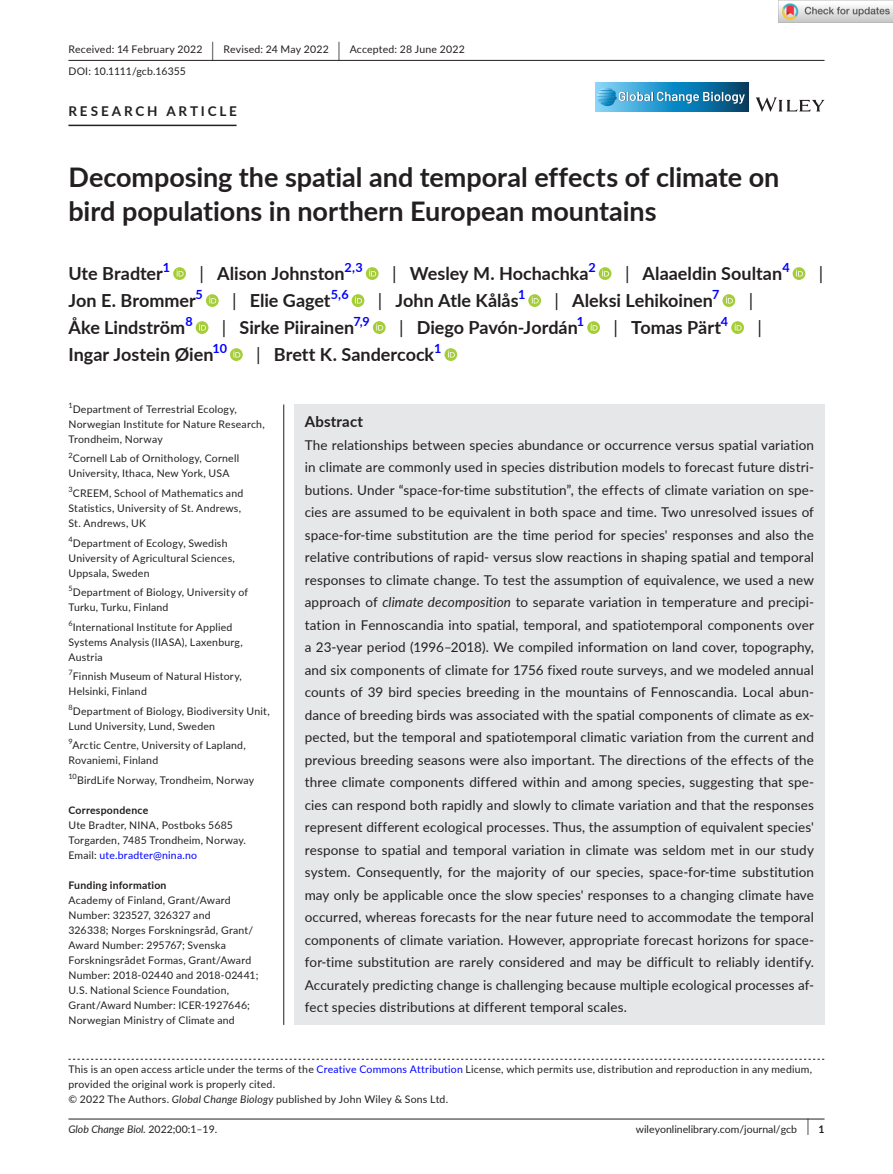
<style>
.page{position:relative;width:893px;height:1174px;background:#fff}
.page>*{position:absolute;margin:0;border:0;box-sizing:border-box;transform-origin:0 0}
.t1{font:700 27px/34.5px "Lato";color:#231f20}
.t2{font:700 18px "Lato";color:#231f20}
.t3{font:18px "Lato";color:#231f20}
.t4{font:700 15px "Lato";letter-spacing:.015em;color:#231f20}
.t5{font:13.5px/22.5px "Lato";letter-spacing:.01em;color:#231f20;text-align:justify}
.t6{font:700 13.5px "Lato";letter-spacing:.21em;color:#231f20}
.t7{font:700 12.6px "Lato";color:#00f}
.t8{font:10.5px/15px "Lato";letter-spacing:.02em;color:#231f20}
.t9{font:10.5px "Lato";color:#231f20}
.t10{font:700 10.5px "Lato";letter-spacing:.02em;color:#231f20}
.t11{font:italic 10.5px "Lato";color:#231f20}
.s1{font-size:19.65px}
.s2{font-weight:400}
.s3{color:#00f}
.s4{font-style:italic}
.s5{font-style:normal}
.s6{font-size:17.4px}
.s7{font-weight:700}
</style>
<div class="page">
<hr style="left:68px;top:1118px;width:756px;height:1px;background:#231f20">
<svg style="left:756px;top:97px;width:68px;height:15px"></svg>
<svg style="left:595px;top:82px;width:153px;height:29px;background:#2b8bbb"></svg>
<svg style="left:597px;top:87px;width:148px;height:19px;background:#4799c2"></svg>
<hr style="left:68px;top:60px;width:756px;height:1px;background:#231f20">
<hr style="left:68px;top:125px;width:169px;height:1px;background:#231f20">
<svg style="left:173px;top:267px;width:13px;height:13px"></svg>
<svg style="left:177px;top:269px;width:7px;height:7px"></svg>
<svg style="left:366px;top:267px;width:13px;height:13px"></svg>
<svg style="left:369px;top:269px;width:7px;height:7px"></svg>
<svg style="left:599px;top:267px;width:12px;height:13px"></svg>
<svg style="left:602px;top:269px;width:7px;height:7px"></svg>
<svg style="left:793px;top:267px;width:12px;height:13px"></svg>
<svg style="left:796px;top:269px;width:7px;height:7px"></svg>
<svg style="left:206px;top:294px;width:13px;height:13px"></svg>
<svg style="left:209px;top:296px;width:7px;height:7px"></svg>
<svg style="left:352px;top:294px;width:12px;height:13px"></svg>
<svg style="left:355px;top:296px;width:7px;height:7px"></svg>
<svg style="left:528px;top:294px;width:13px;height:13px"></svg>
<svg style="left:532px;top:296px;width:7px;height:7px"></svg>
<svg style="left:722px;top:294px;width:13px;height:13px"></svg>
<svg style="left:726px;top:296px;width:7px;height:7px"></svg>
<svg style="left:196px;top:321px;width:12px;height:13px"></svg>
<svg style="left:199px;top:323px;width:7px;height:7px"></svg>
<svg style="left:373px;top:321px;width:13px;height:13px"></svg>
<svg style="left:376px;top:323px;width:7px;height:7px"></svg>
<svg style="left:587px;top:321px;width:13px;height:13px"></svg>
<svg style="left:591px;top:323px;width:7px;height:7px"></svg>
<svg style="left:731px;top:321px;width:13px;height:13px"></svg>
<svg style="left:735px;top:323px;width:7px;height:7px"></svg>
<svg style="left:230px;top:348px;width:13px;height:13px"></svg>
<svg style="left:233px;top:350px;width:7px;height:7px"></svg>
<svg style="left:444px;top:348px;width:13px;height:13px"></svg>
<svg style="left:448px;top:350px;width:7px;height:7px"></svg>
<svg style="left:68px;top:1058px;width:756px;height:1px"></svg>
<div style="left:294px;top:404px;width:530px;height:620px;background:#e6e7e9"></div>
<hr style="left:283px;top:404px;width:1px;height:620px;background:#231f20">
<img style="left:779px;top:0;width:114px;height:23px">
<p class="t8" style="left:68px;top:38px;width:398px;line-height:21.8px">Received: 14 February 2022 <span class="s1">|</span> Revised: 24 May 2022 <span class="s1">|</span> Accepted: 28 June 2022<br>DOI: 10.1111/gcb.16355</p>
<p class="t6" style="left:68px;top:101px;width:170px">RESEARCH ARTICLE</p>
<h1 class="t1" style="left:68px;top:159px;width:712px">Decomposing the spatial and temporal effects of climate on bird populations in northern European mountains</h1>
<h2 class="t2" style="left:68px;top:260px;width:96px">Ute Bradter</h2>
<p class="t7" style="left:163px;top:258px;width:9px">1</p>
<h2 class="t2" style="left:199px;top:260px;width:147px"><span class="s2">|</span> Alison Johnston</h2>
<p class="t7" style="left:344px;top:258px;width:20px">2,3</p>
<h2 class="t2" style="left:392px;top:260px;width:198px"><span class="s2">|</span> Wesley M. Hochachka</h2>
<p class="t7" style="left:588px;top:258px;width:9px">2</p>
<h2 class="t2" style="left:625px;top:260px;width:159px"><span class="s2">|</span> Alaaeldin Soultan</h2>
<p class="t7" style="left:782px;top:258px;width:9px">4</p>
<h2 class="t3" style="left:819px;top:260px;width:6px">|</h2>
<h2 class="t2" style="left:68px;top:287px;width:129px">Jon E. Brommer</h2>
<p class="t7" style="left:196px;top:285px;width:9px">5</p>
<h2 class="t2" style="left:232px;top:287px;width:100px"><span class="s2">|</span> Elie Gaget</h2>
<p class="t7" style="left:331px;top:285px;width:19px">5,6</p>
<h2 class="t2" style="left:378px;top:287px;width:142px"><span class="s2">|</span> John Atle Kålås</h2>
<p class="t7" style="left:518px;top:285px;width:9px">1</p>
<h2 class="t2" style="left:555px;top:287px;width:160px"><span class="s2">|</span> Aleksi Lehikoinen</h2>
<p class="t7" style="left:712px;top:285px;width:9px">7</p>
<h2 class="t3" style="left:749px;top:287px;width:6px">|</h2>
<h2 class="t2" style="left:68px;top:314px;width:118px">Åke Lindström</h2>
<p class="t7" style="left:185px;top:312px;width:9px">8</p>
<h2 class="t2" style="left:222px;top:314px;width:134px"><span class="s2">|</span> Sirke Piirainen</h2>
<p class="t7" style="left:353px;top:312px;width:18px">7,9</p>
<h2 class="t2" style="left:399px;top:314px;width:180px"><span class="s2">|</span> Diego Pavón-Jordán</h2>
<p class="t7" style="left:577px;top:312px;width:9px">1</p>
<h2 class="t2" style="left:613px;top:314px;width:109px"><span class="s2">|</span> Tomas Pärt</h2>
<p class="t7" style="left:721px;top:312px;width:9px">4</p>
<h2 class="t3" style="left:757px;top:314px;width:6px">|</h2>
<h2 class="t2" style="left:68px;top:341px;width:147px">Ingar Jostein Øien</h2>
<p class="t7" style="left:213px;top:339px;width:16px">10</p>
<h2 class="t2" style="left:256px;top:341px;width:179px"><span class="s2">|</span> Brett K. Sandercock</h2>
<p class="t7" style="left:434px;top:339px;width:9px">1</p>
<p class="t8" style="left:68px;top:401px;width:198px"><sup>1</sup>Department of Terrestrial Ecology,<br>Norwegian Institute for Nature Research,<br>Trondheim, Norway</p>
<p class="t8" style="left:68px;top:451px;width:172px"><sup>2</sup>Cornell Lab of Ornithology, Cornell<br>University, Ithaca, New York, USA</p>
<p class="t8" style="left:68px;top:485px;width:176px"><sup>3</sup>CREEM, School of Mathematics and<br>Statistics, University of St. Andrews,<br>St. Andrews, UK</p>
<p class="t8" style="left:68px;top:535px;width:168px"><sup>4</sup>Department of Ecology, Swedish<br>University of Agricultural Sciences,<br>Uppsala, Sweden</p>
<p class="t8" style="left:68px;top:584px;width:181px"><sup>5</sup>Department of Biology, University of<br>Turku, Turku, Finland</p>
<p class="t8" style="left:68px;top:619px;width:176px"><sup>6</sup>International Institute for Applied<br>Systems Analysis (IIASA), Laxenburg,<br>Austria</p>
<p class="t8" style="left:68px;top:668px;width:175px"><sup>7</sup>Finnish Museum of Natural History,<br>Helsinki, Finland</p>
<p class="t8" style="left:68px;top:703px;width:203px"><sup>8</sup>Department of Biology, Biodiversity Unit,<br>Lund University, Lund, Sweden</p>
<p class="t8" style="left:68px;top:737px;width:179px"><sup>9</sup>Arctic Centre, University of Lapland,<br>Rovaniemi, Finland</p>
<p class="t8" style="left:68px;top:772px;width:187px"><sup>10</sup>BirdLife Norway, Trondheim, Norway</p>
<p class="t10" style="left:68px;top:802px;width:81px">Correspondence</p>
<p class="t8" style="left:68px;top:817px;width:179px">Ute Bradter, NINA, Postboks 5685<br>Torgarden, 7485 Trondheim, Norway.<br>Email: <span class="s3">ute.bradter@nina.no</span></p>
<p class="t10" style="left:68px;top:877px;width:100px">Funding information</p>
<p class="t8" style="left:68px;top:892px;width:192px">Academy of Finland, Grant/Award Number: 323527, 326327 and<br>326338; Norges Forskningsråd, Grant/ Award Number: 295767; Svenska Forskningsrådet Formas, Grant/Award Number: 2018-02440 and 2018-02441; U.S. National Science Foundation, Grant/Award Number: ICER-1927646; Norwegian Ministry of Climate and</p>
<p class="t4" style="left:305px;top:410px;width:60px">Abstract</p>
<p class="t5" style="left:305px;top:433px;width:511px">The relationships between species abundance or occurrence versus spatial variation in climate are commonly used in species distribution models to forecast future distri&shy;butions. Under “space-for-time substitution”, the effects of climate variation on spe&shy;cies are assumed to be equivalent in both space and time. Two unresolved issues of space-for-time substitution are the time period for species' responses and also the relative contributions of rapid- versus slow reactions in shaping spatial and temporal responses to climate change. To test the assumption of equivalence, we used a new approach of <span class="s4">climate decomposition</span> to separate variation in temperature and precipi&shy;tation in Fennoscandia into spatial, temporal, and spatiotemporal components over a 23-year period (1996–2018). We compiled information on land cover, topography, and six components of climate for 1756 fixed route surveys, and we modeled annual counts of 39 bird species breeding in the mountains of Fennoscandia. Local abun&shy;dance of breeding birds was associated with the spatial components of climate as ex&shy;pected, but the temporal and spatiotemporal climatic variation from the current and previous breeding seasons were also important. The directions of the effects of the three climate components differed within and among species, suggesting that spe&shy;cies can respond both rapidly and slowly to climate variation and that the responses represent different ecological processes. Thus, the assumption of equivalent species' response to spatial and temporal variation in climate was seldom met in our study system. Consequently, for the majority of our species, space-for-time substitution may only be applicable once the slow species' responses to a changing climate have occurred, whereas forecasts for the near future need to accommodate the temporal components of climate variation. However, appropriate forecast horizons for space&shy;for-time substitution are rarely considered and may be difficult to reliably identify.<br>Accurately predicting change is challenging because multiple ecological processes af&shy;fect species distributions at different temporal scales.</p>
<p class="t8" style="left:68px;top:1061px;width:745px">This is an open access article under the terms of the <span class="s3">Creative Commons Attribution</span> License, which permits use, distribution and reproduction in any medium, provided the original work is properly cited.<br>© 2022 The Authors. <span class="s4">Global Change Biology</span> published by John Wiley &amp; Sons Ltd.</p>
<p class="t11" style="left:68px;top:1121px;width:150px">Glob Change Biol. <span class="s5">2022;00:1–19.</span></p>
<p class="t9" style="left:636px;top:1121px;width:190px">wileyonlinelibrary.com/journal/gcb <span class="s6">|</span> <span class="s7">1</span></p>
</div>
